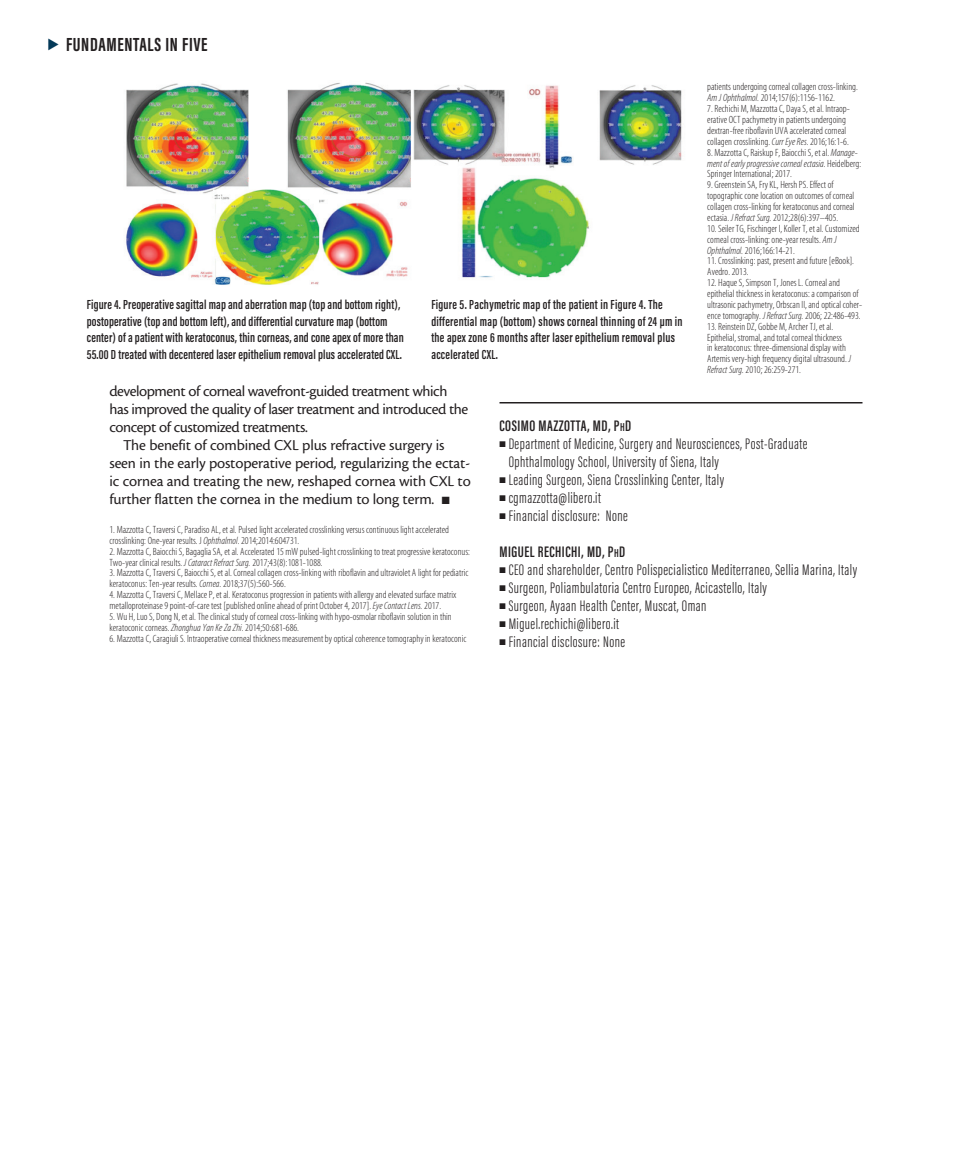
<style>
.page{position:relative;width:972px;height:1161px;background:#fff}
.page>*{position:absolute;margin:0;border:0;box-sizing:border-box;transform-origin:0 0}
.t1{font:700 19.5px "Acumin Pro Extra Cond";letter-spacing:.035em;color:#231f20}
.bio_info{font:300 15.75px/18px "Acumin Pro Extra Cond";letter-spacing:.03em;color:#231f20}
.body{font:15.75px/18px "Cronos MM 408 10";letter-spacing:-.01em;color:#231f20}
.body-2{font:15.75px/18px "Cronos MM 408 10";letter-spacing:-.03em;color:#231f20}
.bio_name{font:600 15.75px "Acumin Pro Extra Cond";letter-spacing:.03em;color:#231f20}
.bio_name_no_line{font:600 15.75px "Acumin Pro Extra Cond";letter-spacing:.03em;color:#231f20}
.t2{font:600 13.5px/16.5px "Acumin Pro Extra Cond";letter-spacing:.01em;color:#231f20}
.footnote{font:10.5px/10.8px "Myriad MM 215 300";color:#231f20}
.s1{font-family:"Myriad MM It 215 300"}
.s2{font-size:11.85px}
</style>
<div class="page">
<hr style="left:500px;top:402px;width:362px;height:2px;background:#231f20">
<img style="left:126px;top:82px;width:556px;height:203px">
<p class="t1" style="left:66px;top:32px;width:143px">FUNDAMENTALS IN FIVE</p>
<p class="t2" style="left:87px;top:296px;width:319px">Figure 4. Preoperative sagittal map and aberration map (top and bottom right), postoperative (top and bottom left), and differential curvature map (bottom center) of a patient with keratoconus, thin corneas, and cone apex of more than 55.00 D treated with decentered laser epithelium removal plus accelerated CXL.</p>
<p class="t2" style="left:431px;top:296px;width:253px">Figure 5. Pachymetric map of the patient in Figure 4. The differential map (bottom) shows corneal thinning of 24 µm in the apex zone 6 months after laser epithelium removal plus accelerated CXL.</p>
<p class="footnote" style="left:707px;top:82px;width:152px">patients undergoing corneal collagen cross-linking.<br><span class="s1">Am J Ophthalmol.</span> 2014;157(6):1156-1162.</p>
<p class="footnote" style="left:707px;top:104px;width:144px">7. Rechichi M, Mazzotta C, Daya S, et al. Intraop&shy;erative OCT pachymetry in patients undergoing dextran-free riboflavin UVA accelerated corneal collagen crosslinking. <span class="s1">Curr Eye Res</span>. 2016;16:1-6.</p>
<p class="footnote" style="left:707px;top:147px;width:156px">8. Mazzotta C, Raiskup F, Baiocchi S, et al. <span class="s1">Manage&shy;ment of early progressive corneal ectasia</span>. Heidelberg:<br>Springer International; 2017.</p>
<p class="footnote" style="left:707px;top:180px;width:149px">9. Greenstein SA, Fry KL, Hersh PS. Effect of topographic cone location on outcomes of corneal collagen cross-linking for keratoconus and corneal ectasia. <span class="s1">J Refract Surg.</span> 2012;28(6):397–405.</p>
<p class="footnote" style="left:707px;top:223px;width:154px">10. Seiler TG, Fischinger I, Koller T, et al. Customized corneal cross-linking: one-year results. <span class="s1">Am J<br>Ophthalmol.</span> 2016;166:14-21.</p>
<p class="footnote" style="left:707px;top:256px;width:148px">11. Crosslinking: past, present and future [eBook].<br>Avedro. 2013.</p>
<p class="footnote" style="left:707px;top:278px;width:156px">12. Haque S, Simpson T, Jones L. Corneal and epithelial thickness in keratoconus: a comparison of ultrasonic pachymetry, Orbscan II, and optical coher&shy;ence tomography. <span class="s1">J Refract Surg.</span> 2006; 22:486-493.</p>
<p class="footnote" style="left:707px;top:321px;width:145px">13. Reinstein DZ, Gobbe M, Archer TJ, et al.<br>Epithelial, stromal, and total corneal thickness<br>in keratoconus: three-dimensional display with Artemis very-high frequency digital ultrasound. <span class="s1">J Refract Surg.</span> 2010; 26:259-271.</p>
<p class="body-2" style="left:110px;top:382px;width:360px">development of corneal wavefront-guided treatment which has improved the quality of laser treatment and introduced the concept of customized treatments.</p>
<p class="body" style="left:110px;top:436px;width:363px;text-indent:14px">The benefit of combined CXL plus refractive surgery is seen in the early postoperative period, regularizing the ectat&shy;ic cornea and treating the new, reshaped cornea with CXL to further flatten the cornea in the medium to long term. ■</p>
<p class="footnote" style="left:110px;top:524px;width:341px">1. Mazzotta C, Traversi C, Paradiso AL, et al. Pulsed light accelerated crosslinking versus continuous light accelerated crosslinking: One-year results. J <span class="s1">Ophthalmol</span>. 2014;2014:604731.</p>
<p class="footnote" style="left:110px;top:546px;width:362px">2. Mazzotta C, Baiocchi S, Bagaglia SA, et al. Accelerated 15 mW pulsed-light crosslinking to treat progressive keratoconus:<br>Two-year clinical results. <span class="s1">J Cataract Refract Surg.</span> 2017;43(8):1081-1088.</p>
<p class="footnote" style="left:110px;top:568px;width:360px">3. Mazzotta C, Traversi C, Baiocchi S, et al. Corneal collagen cross-linking with riboflavin and ultraviolet A light for pediatric keratoconus: Ten-year results. <span class="s1">Cornea</span>. 2018;37(5):560-566.</p>
<p class="footnote" style="left:110px;top:590px;width:348px">4. Mazzotta C, Traversi C, Mellace P, et al. Keratoconus progression in patients with allergy and elevated surface matrix metalloproteinase 9 point-of-care test [published online ahead of print October 4, 2017]. <span class="s1">Eye Contact Lens.</span> 2017.</p>
<p class="footnote" style="left:110px;top:611px;width:344px">5. Wu H, Luo S, Dong N, et al. The clinical study of corneal cross-linking with hypo-osmolar riboflavin solution in thin keratoconic corneas. <span class="s1">Zhonghua Yan Ke Za Zhi</span>. 2014;50:681-686.</p>
<p class="footnote" style="left:110px;top:633px;width:358px">6. Mazzotta C, Caragiuli S. Intraoperative corneal thickness measurement by optical coherence tomography in keratoconic</p>
<p class="bio_name" style="left:499px;top:416px;width:133px">COSIMO MAZZOTTA, MD, P<span class="s2">h</span>D</p>
<p class="bio_info" style="left:509px;top:434px;width:300px;text-indent:-9px">■ Department of Medicine, Surgery and Neurosciences, Post-Graduate<br>Ophthalmology School, University of Siena, Italy</p>
<p class="bio_info" style="left:499px;top:470px;width:226px">■ Leading Surgeon, Siena Crosslinking Center, Italy</p>
<p class="bio_info" style="left:499px;top:488px;width:103px">■ cgmazzotta@libero.it</p>
<p class="bio_info" style="left:499px;top:506px;width:130px">■ Financial disclosure: None</p>
<p class="bio_name_no_line" style="left:499px;top:542px;width:127px">MIGUEL RECHICHI, MD, P<span class="s2">h</span>D</p>
<p class="bio_info" style="left:499px;top:560px;width:359px">■ CEO and shareholder, Centro Polispecialistico Mediterraneo, Sellia Marina, Italy</p>
<p class="bio_info" style="left:499px;top:578px;width:269px">■ Surgeon, Poliambulatoria Centro Europeo, Acicastello, Italy</p>
<p class="bio_info" style="left:499px;top:596px;width:209px">■ Surgeon, Ayaan Health Center, Muscat, Oman</p>
<p class="bio_info" style="left:499px;top:614px;width:121px">■ Miguel.rechichi@libero.it</p>
<p class="bio_info" style="left:499px;top:632px;width:127px">■ Financial disclosure: None</p>
</div>
